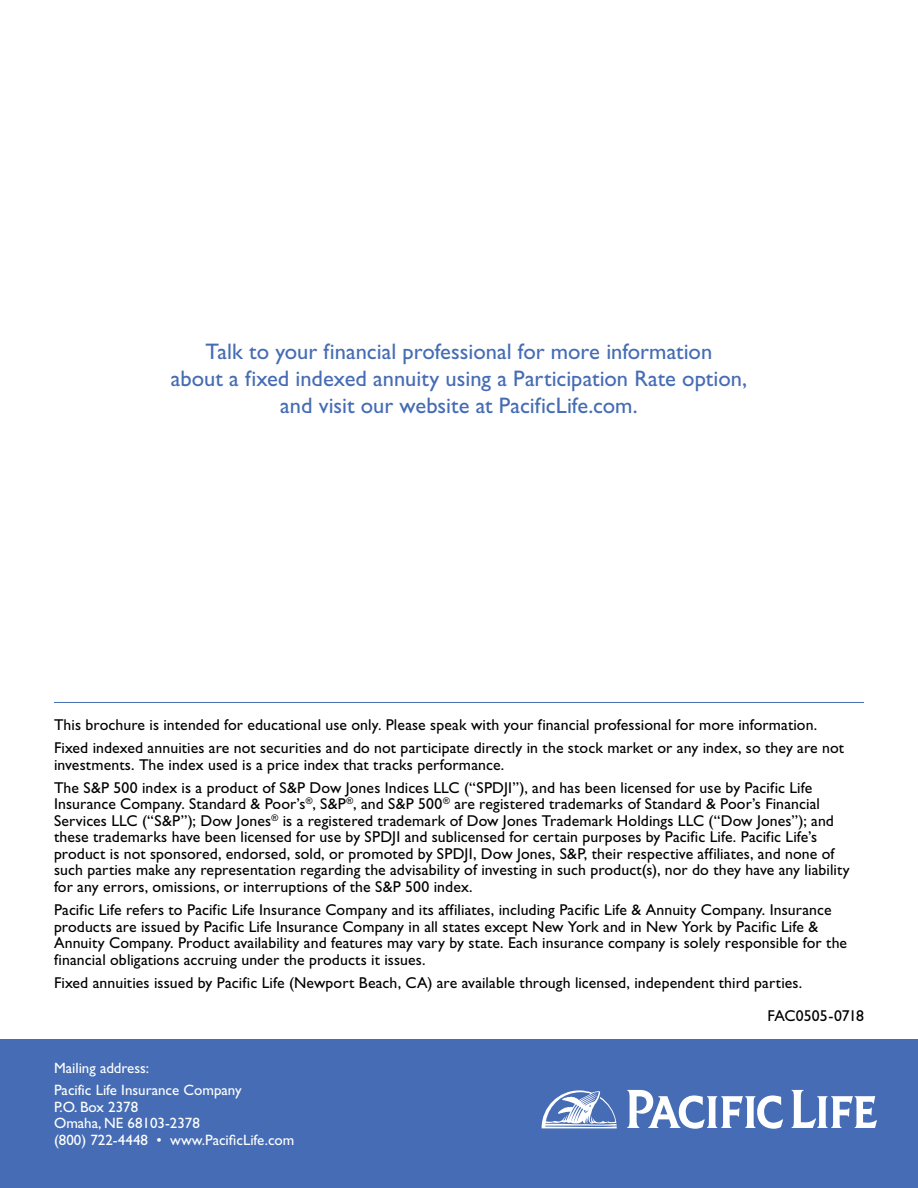
<style>
.page{position:relative;width:918px;height:1188px;background:#fff}
.page>*{position:absolute;margin:0;border:0;box-sizing:border-box;transform-origin:0 0}
.Call_to_Action{font:22.5px/27px "Gill Sans Std";color:#456cb4;text-align:center}
.Back_Page_Disclosure{font:15.75px/16.5px "Gill Sans Std";letter-spacing:.005em;color:#000}
.Back_Page_Disclosure-2{font:15.75px "Gill Sans Std";letter-spacing:-.015em;color:#000}
.t1{font:15px "Gill Sans Std";color:#fff}
</style>
<div class="page">
<div style="left:0;top:1040px;width:918px;height:148px;background:#456cb4"></div>
<svg style="left:627px;top:1090px;width:156px;height:39px"></svg>
<svg style="left:792px;top:1090px;width:85px;height:38px"></svg>
<svg style="left:542px;top:1090px;width:75px;height:38px"></svg>
<hr style="left:54px;top:702px;width:810px;height:1px;background:#456cb4">
<p class="Call_to_Action" style="left:171px;top:338px;width:578px">Talk to your financial professional for more information<br>about a fixed indexed annuity using a Participation Rate option, and visit our website at PacificLife.com.</p>
<p class="Back_Page_Disclosure" style="left:54px;top:716px;width:765px">This brochure is intended for educational use only. Please speak with your financial professional for more information.</p>
<p class="Back_Page_Disclosure" style="left:54px;top:740px;width:792px">Fixed indexed annuities are not securities and do not participate directly in the stock market or any index, so they are not investments. The index used is a price index that tracks performance.</p>
<p class="Back_Page_Disclosure" style="left:54px;top:779px;width:797px">The S&amp;P 500 index is a product of S&amp;P Dow Jones Indices LLC (“SPDJI”), and has been licensed for use by Pacific Life Insurance Company. Standard &amp; Poor’s<sup>®</sup>, S&amp;P<sup>®</sup>, and S&amp;P 500<sup>®</sup> are registered trademarks of Standard &amp; Poor’s Financial Services LLC (“S&amp;P”); Dow Jones<sup>®</sup> is a registered trademark of Dow Jones Trademark Holdings LLC (“Dow Jones”); and these trademarks have been licensed for use by SPDJI and sublicensed for certain purposes by Pacific Life. Pacific Life’s product is not sponsored, endorsed, sold, or promoted by SPDJI, Dow Jones, S&amp;P, their respective affiliates, and none of such parties make any representation regarding the advisability of investing in such product(s), nor do they have any liability for any errors, omissions, or interruptions of the S&amp;P 500 index.</p>
<p class="Back_Page_Disclosure" style="left:54px;top:902px;width:795px">Pacific Life refers to Pacific Life Insurance Company and its affiliates, including Pacific Life &amp; Annuity Company. Insurance products are issued by Pacific Life Insurance Company in all states except New York and in New York by Pacific Life &amp; Annuity Company. Product availability and features may vary by state. Each insurance company is solely responsible for the financial obligations accruing under the products it issues.</p>
<p class="Back_Page_Disclosure" style="left:54px;top:974px;width:750px">Fixed annuities issued by Pacific Life (Newport Beach, CA) are available through licensed, independent third parties.</p>
<p class="Back_Page_Disclosure-2" style="left:767px;top:1006px;width:98px">FAC0505-0718</p>
<p class="t1" style="left:54px;top:1060px;width:97px">Mailing address:</p>
<p class="t1" style="left:54px;top:1082px;width:189px">Pacific Life Insurance Company</p>
<p class="t1" style="left:54px;top:1098px;width:86px">P.O. Box 2378</p>
<p class="t1" style="left:54px;top:1115px;width:147px">Omaha, NE 68103-2378</p>
<p class="t1" style="left:54px;top:1131px;width:242px">(800) 722-4448 • www.PacificLife.com</p>
</div>
